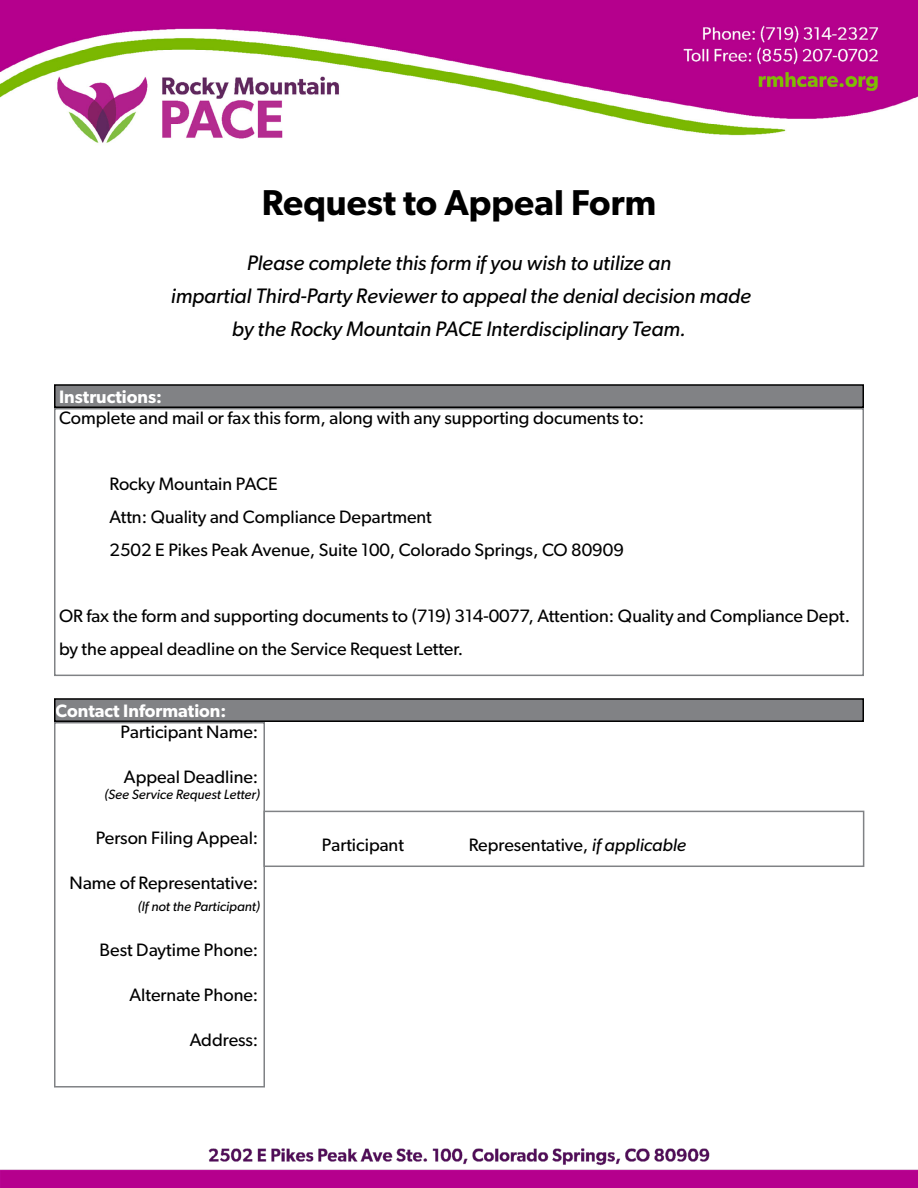
<style>
.page{position:relative;width:918px;height:1188px;background:#fff}
.page>*{position:absolute;margin:0;border:0;box-sizing:border-box;transform-origin:0 0}
.t1{font:600 36px "Gibson";color:#000}
.t2{font:italic 21px/33px "Gibson";color:#000;text-align:center}
.t3{font:18px/33px "Gibson";color:#000}
.t4{font:600 18px/20.5px "Gibson";color:#fff}
.t5{font:italic 13.5px "Gibson";color:#000}
.s1{font-weight:400;color:#000}
.s2{font-weight:400}
.s3{color:#fff}
.s4{font-style:italic}
</style>
<div class="page">
<img style="left:0;top:1148px;width:918px;height:40px">
<img style="left:0;top:0;width:918px;height:143px">
<div style="left:55px;top:385px;width:808px;height:22px;background:#818285"></div>
<div style="left:54px;top:384px;width:810px;height:24px;border:2px solid #000"></div>
<div style="left:54px;top:408px;width:810px;height:268px;border:2px solid #808285"></div>
<div style="left:55px;top:699px;width:808px;height:22px;background:#818285"></div>
<div style="left:54px;top:698px;width:810px;height:24px;border:2px solid #000"></div>
<div style="left:54px;top:722px;width:211px;height:366px;border:2px solid #808285"></div>
<div style="left:263px;top:811px;width:601px;height:56px;border:2px solid #808285"></div>
<h1 class="t1" style="left:262px;top:181px;width:396px">Request to Appeal Form</h1>
<p class="t2" style="left:171px;top:246px;width:582px">Please complete this form if you wish to utilize an<br>impartial Third-Party Reviewer to appeal the denial decision made by the Rocky Mountain PACE Interdisciplinary Team.</p>
<p class="t4" style="left:59px;top:386px;width:104px">Instructions:</p>
<p class="t3" style="left:59px;top:401px;width:587px">Complete and mail or fax this form, along with any supporting documents to:</p>
<p class="t3" style="left:110px;top:467px;width:516px">Rocky Mountain PACE<br>Attn: Quality and Compliance Department<br>2502 E Pikes Peak Avenue, Suite 100, Colorado Springs, CO 80909</p>
<p class="t3" style="left:59px;top:599px;width:793px">OR fax the form and supporting documents to (719) 314-0077, Attention: Quality and Compliance Dept. by the appeal deadline on the Service Request Letter.</p>
<p class="t4" style="left:121px;top:700px;width:144px;text-indent:-65px">Contact Information:<br><span class="s1">Participant Name:</span><span class="s2">(</span></p>
<p class="t3" style="left:124px;top:760px;width:141px">Appeal Deadline:<span class="s3">(</span></p>
<p class="t5" style="left:104px;top:786px;width:161px">(See Service Request Letter)<span class="s3">)</span></p>
<p class="t3" style="left:96px;top:821px;width:169px">Person Filing Appeal:<span class="s3">(</span></p>
<p class="t3" style="left:70px;top:866px;width:195px">Name of Representative:<span class="s3">(</span></p>
<p class="t5" style="left:138px;top:898px;width:127px">(If not the Participant)<span class="s3">)</span></p>
<p class="t3" style="left:100px;top:933px;width:165px">Best Daytime Phone:<span class="s3">(</span></p>
<p class="t3" style="left:129px;top:978px;width:136px">Alternate Phone:<span class="s3">(</span></p>
<p class="t3" style="left:190px;top:1023px;width:75px">Address:<span class="s3">(</span></p>
<p class="t3" style="left:322px;top:828px;width:84px">Participant</p>
<p class="t3" style="left:469px;top:828px;width:219px">Representative, <span class="s4">if applicable</span></p>
</div>
